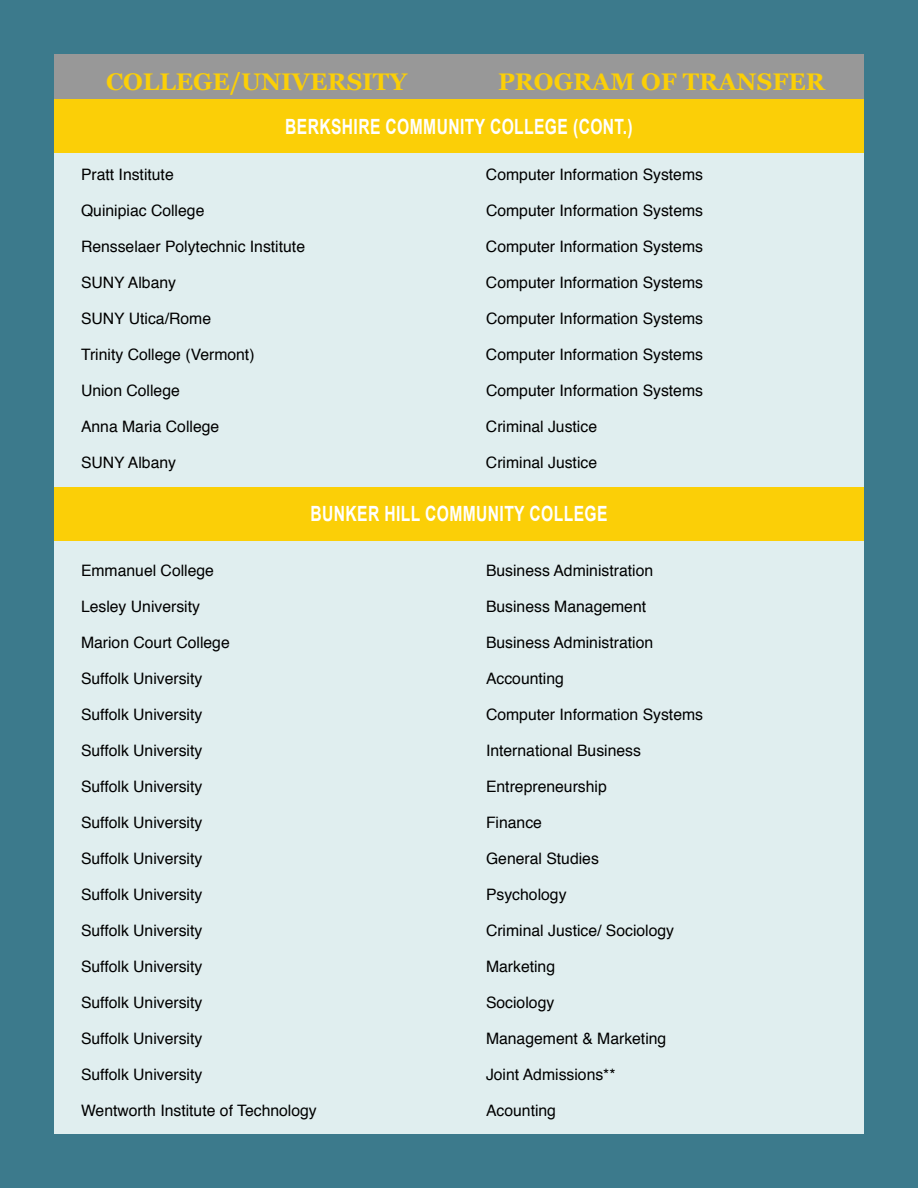
<style>
.page{position:relative;width:918px;height:1188px;background:#3c7a8c}
.page>*{position:absolute;margin:0;border:0;box-sizing:border-box;transform-origin:0 0}
.t1{font:700 24px "Georgia";color:#fbcf07}
.t2{font:700 21px "Arial";letter-spacing:.025em;color:#fff;scale:.74 1}
.t3{font:15.75px "Helvetica";color:#000}
</style>
<div class="page">
<div style="left:54px;top:144px;width:810px;height:990px;background:#e0eeef"></div>
<div style="left:54px;top:54px;width:405px;height:45px;background:#989898"></div>
<div style="left:459px;top:54px;width:405px;height:45px;background:#989898"></div>
<div style="left:54px;top:99px;width:810px;height:54px;background:#fbcf07"></div>
<div style="left:54px;top:487px;width:810px;height:54px;background:#fbcf07"></div>
<h1 class="t1" style="left:106px;top:66px;width:302px">COLLEGE/UNIVERSITY</h1>
<h1 class="t1" style="left:498px;top:66px;width:328px">PROGRAM OF TRANSFER</h1>
<h2 class="t2" style="left:285px;top:112px;width:471px">BERKSHIRE COMMUNITY COLLEGE (CONT.)</h2>
<p class="t3" style="left:81px;top:162px;width:94px">Pratt Institute</p>
<p class="t3" style="left:486px;top:162px;width:219px">Computer Information Systems</p>
<p class="t3" style="left:81px;top:198px;width:125px">Quinipiac College</p>
<p class="t3" style="left:486px;top:198px;width:219px">Computer Information Systems</p>
<p class="t3" style="left:81px;top:234px;width:226px">Rensselaer Polytechnic Institute</p>
<p class="t3" style="left:486px;top:234px;width:219px">Computer Information Systems</p>
<p class="t3" style="left:81px;top:270px;width:97px">SUNY Albany</p>
<p class="t3" style="left:486px;top:270px;width:219px">Computer Information Systems</p>
<p class="t3" style="left:81px;top:306px;width:132px">SUNY Utica/Rome</p>
<p class="t3" style="left:486px;top:306px;width:219px">Computer Information Systems</p>
<p class="t3" style="left:81px;top:342px;width:175px">Trinity College (Vermont)</p>
<p class="t3" style="left:486px;top:342px;width:219px">Computer Information Systems</p>
<p class="t3" style="left:81px;top:378px;width:100px">Union College</p>
<p class="t3" style="left:486px;top:378px;width:219px">Computer Information Systems</p>
<p class="t3" style="left:81px;top:414px;width:140px">Anna Maria College</p>
<p class="t3" style="left:486px;top:414px;width:113px">Criminal Justice</p>
<p class="t3" style="left:81px;top:450px;width:97px">SUNY Albany</p>
<p class="t3" style="left:486px;top:450px;width:113px">Criminal Justice</p>
<h2 class="t2" style="left:310px;top:500px;width:403px">BUNKER HILL COMMUNITY COLLEGE</h2>
<p class="t3" style="left:81px;top:558px;width:135px">Emmanuel College</p>
<p class="t3" style="left:486px;top:558px;width:169px">Business Administration</p>
<p class="t3" style="left:81px;top:594px;width:121px">Lesley University</p>
<p class="t3" style="left:486px;top:594px;width:162px">Business Management</p>
<p class="t3" style="left:81px;top:630px;width:150px">Marion Court College</p>
<p class="t3" style="left:486px;top:630px;width:169px">Business Administration</p>
<p class="t3" style="left:81px;top:666px;width:123px">Suffolk University</p>
<p class="t3" style="left:486px;top:666px;width:79px">Accounting</p>
<p class="t3" style="left:81px;top:702px;width:123px">Suffolk University</p>
<p class="t3" style="left:486px;top:702px;width:219px">Computer Information Systems</p>
<p class="t3" style="left:81px;top:738px;width:123px">Suffolk University</p>
<p class="t3" style="left:486px;top:738px;width:156px">International Business</p>
<p class="t3" style="left:81px;top:774px;width:123px">Suffolk University</p>
<p class="t3" style="left:486px;top:774px;width:122px">Entrepreneurship</p>
<p class="t3" style="left:81px;top:810px;width:123px">Suffolk University</p>
<p class="t3" style="left:486px;top:810px;width:58px">Finance</p>
<p class="t3" style="left:81px;top:846px;width:123px">Suffolk University</p>
<p class="t3" style="left:486px;top:846px;width:114px">General Studies</p>
<p class="t3" style="left:81px;top:882px;width:123px">Suffolk University</p>
<p class="t3" style="left:486px;top:882px;width:82px">Psychology</p>
<p class="t3" style="left:81px;top:918px;width:123px">Suffolk University</p>
<p class="t3" style="left:486px;top:918px;width:190px">Criminal Justice/ Sociology</p>
<p class="t3" style="left:81px;top:954px;width:123px">Suffolk University</p>
<p class="t3" style="left:486px;top:954px;width:71px">Marketing</p>
<p class="t3" style="left:81px;top:990px;width:123px">Suffolk University</p>
<p class="t3" style="left:486px;top:990px;width:70px">Sociology</p>
<p class="t3" style="left:81px;top:1026px;width:123px">Suffolk University</p>
<p class="t3" style="left:486px;top:1026px;width:182px">Management &amp; Marketing</p>
<p class="t3" style="left:81px;top:1062px;width:123px">Suffolk University</p>
<p class="t3" style="left:486px;top:1062px;width:131px">Joint Admissions**</p>
<p class="t3" style="left:81px;top:1098px;width:237px">Wentworth Institute of Technology</p>
<p class="t3" style="left:486px;top:1098px;width:72px">Acounting</p>
</div>
